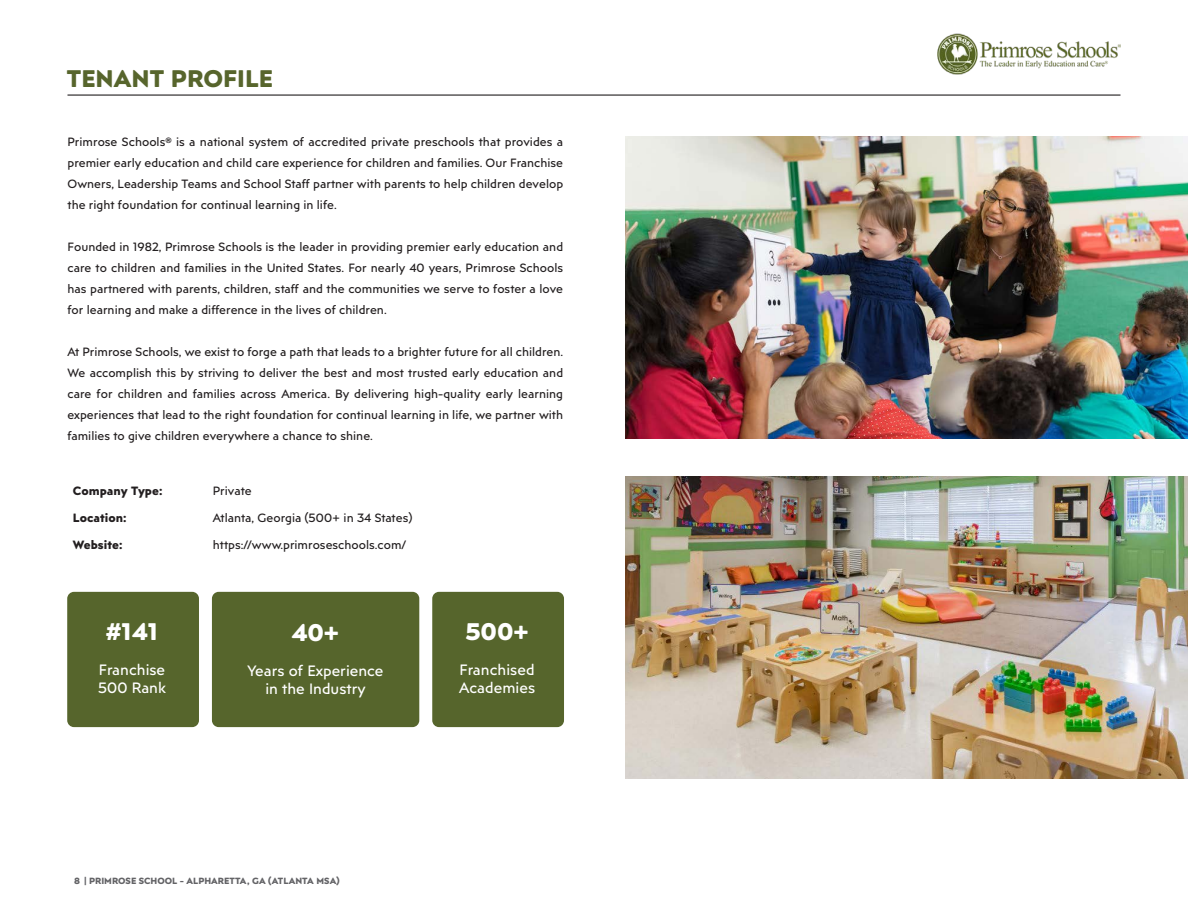
<style>
.page{position:relative;width:1188px;height:918px;background:#fff}
.page>*{position:absolute;margin:0;border:0;box-sizing:border-box;transform-origin:0 0}
.t1{font:700 24px "Posterama Text";color:#57652c}
.t2{font:700 24px "Posterama Text";color:#fff}
.t3{font:15px/18px "Posterama Text";color:#fff}
.t4{font:12px/21px "Posterama Text";color:#231f20;text-align:justify}
.t5{font:700 12px "Posterama Text";color:#231f20}
.t6{font:700 9px "Posterama Text";color:#636366}
</style>
<div class="page">
<hr style="left:68px;top:94px;width:1052px;height:2px;background:#231f20">
<img style="left:937px;top:33px;width:183px;height:42px">
<div style="left:432px;top:592px;width:132px;height:135px;background:#56652c;border-radius:7px"></div>
<div style="left:212px;top:592px;width:207px;height:135px;background:#56652c;border-radius:7px"></div>
<div style="left:67px;top:592px;width:132px;height:135px;background:#56652c;border-radius:7px"></div>
<img style="left:625px;top:136px;width:563px;height:302px">
<img style="left:625px;top:476px;width:563px;height:303px">
<h1 class="t1" style="left:67px;top:62px;width:208px">TENANT PROFILE</h1>
<p class="t4" style="left:68px;top:131px;width:497px">Primrose Schools® is a national system of accredited private preschools that provides a premier early education and child care experience for children and families. Our Franchise Owners, Leadership Teams and School Staff partner with parents to help children develop the right foundation for continual learning in life.</p>
<p class="t4" style="left:68px;top:236px;width:497px">Founded in 1982, Primrose Schools is the leader in providing premier early education and care to children and families in the United States. For nearly 40 years, Primrose Schools has partnered with parents, children, staff and the communities we serve to foster a love for learning and make a difference in the lives of children.</p>
<p class="t4" style="left:68px;top:341px;width:497px">At Primrose Schools, we exist to forge a path that leads to a brighter future for all children.<br>We accomplish this by striving to deliver the best and most trusted early education and care for children and families across America. By delivering high-quality early learning experiences that lead to the right foundation for continual learning in life, we partner with families to give children everywhere a chance to shine.</p>
<p class="t5" style="left:73px;top:482px;width:91px">Company Type:</p>
<p class="t4" style="left:213px;top:480px;width:41px">Private</p>
<p class="t5" style="left:73px;top:509px;width:55px">Location:</p>
<p class="t4" style="left:213px;top:507px;width:201px">Atlanta, Georgia (500+ in 34 States)</p>
<p class="t5" style="left:73px;top:536px;width:51px">Website:</p>
<p class="t4" style="left:213px;top:534px;width:195px">https://www.primroseschools.com/</p>
<h1 class="t2" style="left:106px;top:615px;width:54px">#141</h1>
<p class="t3" style="left:98px;top:660px;width:69px">Franchise<br>500 Rank</p>
<h1 class="t2" style="left:292px;top:616px;width:49px">40+</h1>
<p class="t3" style="left:248px;top:662px;width:137px;text-align:center">Years of Experience in the Industry</p>
<h1 class="t2" style="left:465px;top:615px;width:65px">500+</h1>
<p class="t3" style="left:459px;top:660px;width:78px">Franchised<br>Academies</p>
<p class="t6" style="left:74px;top:875px;width:267px">8 | PRIMROSE SCHOOL - ALPHARETTA, GA (ATLANTA MSA)</p>
</div>
